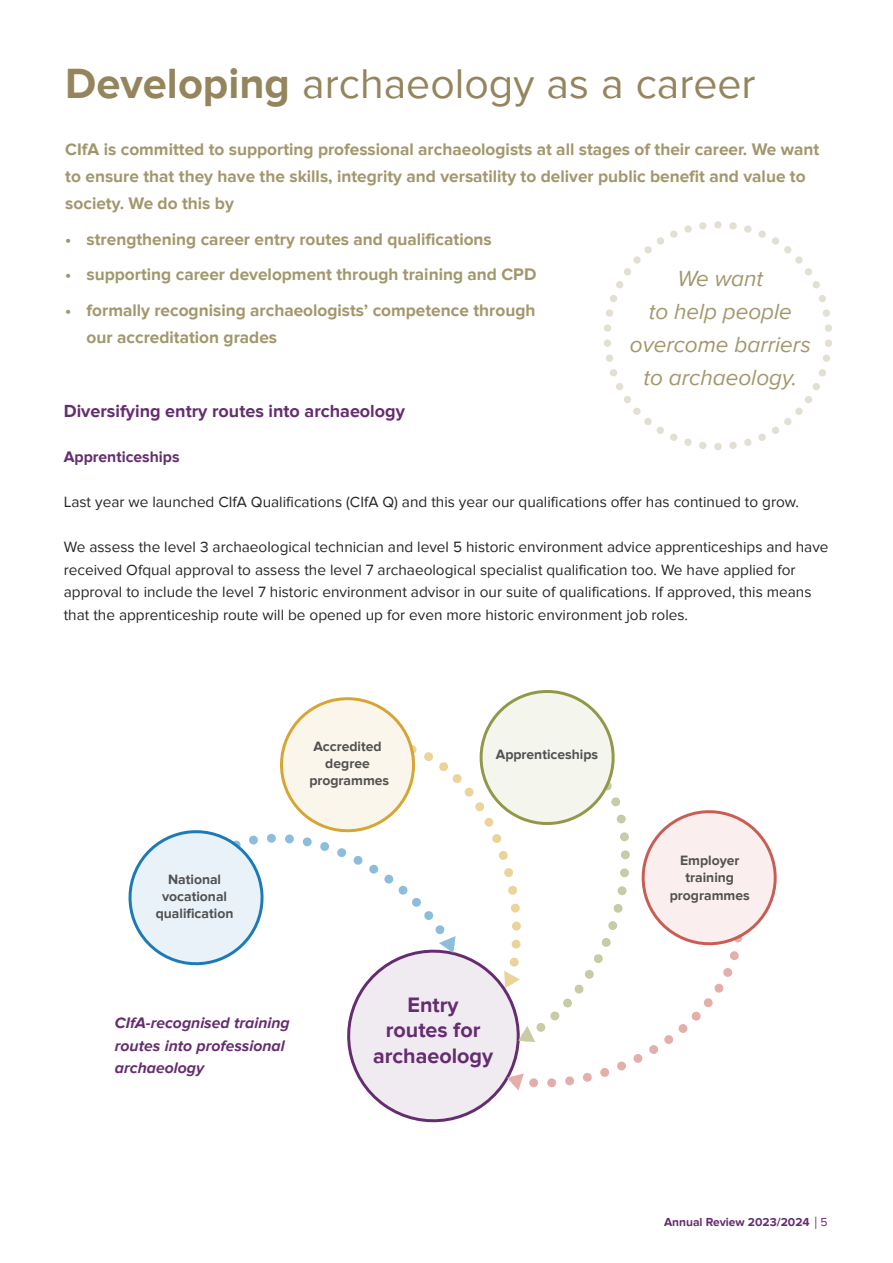
<style>
.page{position:relative;width:893px;height:1263px;background:#fff}
.page>*{position:absolute;margin:0;border:0;box-sizing:border-box;transform-origin:0 0}
.t1{font:42.75px "Proxima Nova";color:#94855d}
.t2{font:italic 22.5px/33px "Proxima Nova";color:#a2976c;text-align:center}
.t3{font:700 21.45px/25.3px "Proxima Nova";color:#652d6f;text-align:center}
.t4{font:700 18px "Proxima Nova";color:#652d6f}
.t5{font:700 17.25px/27px "Proxima Nova";color:#a2976c}
.t6{font:italic 700 15.75px/22.5px "Proxima Nova";color:#652d6f}
.t7{font:700 15.75px "Proxima Nova";color:#652d6f}
.t8{font:15.3px/22.5px "Proxima Nova";color:#272627}
.t9{font:700 13.95px/17.1px "Proxima Nova";color:#525152;text-align:center}
.t10{font:700 12px "Proxima Nova";color:#652d6f}
.s1{font-weight:700;font-size:43.5px}
.s2{font-weight:400}
</style>
<div class="page">
<svg style="left:624px;top:850px;width:115px;height:220px"></svg>
<svg style="left:632px;top:810px;width:145px;height:145px"></svg>
<svg style="left:128px;top:690px;width:496px;height:433px"></svg>
<svg style="left:604px;top:221px;width:228px;height:228px"></svg>
<svg style="left:714px;top:443px;width:8px;height:7px"></svg>
<h1 class="t1" style="left:65px;top:59px;width:692px"><span class="s1">Developing</span> archaeology as a career</h1>
<p class="t5" style="left:65px;top:136px;width:755px">CIfA is committed to supporting professional archaeologists at all stages of their career. We want to ensure that they have the skills, integrity and versatility to deliver public benefit and value to society. We do this by</p>
<p class="t5" style="left:65px;top:226px;width:428px">• strengthening career entry routes and qualifications</p>
<p class="t5" style="left:65px;top:261px;width:473px">• supporting career development through training and CPD</p>
<p class="t5" style="left:87px;top:297px;width:450px;text-indent:-21px">• formally recognising archaeologists’ competence through our accreditation grades</p>
<h2 class="t2" style="left:630px;top:263px;width:182px">We want<br>to help people overcome barriers to archaeology.</h2>
<p class="t4" style="left:64px;top:400px;width:343px">Diversifying entry routes into archaeology</p>
<p class="t7" style="left:64px;top:448px;width:117px">Apprenticeships</p>
<p class="t8" style="left:64px;top:491px;width:737px">Last year we launched CIfA Qualifications (CIfA Q) and this year our qualifications offer has continued to grow.</p>
<p class="t8" style="left:64px;top:536px;width:766px">We assess the level 3 archaeological technician and level 5 historic environment advice apprenticeships and have received Ofqual approval to assess the level 7 archaeological specialist qualification too. We have applied for approval to include the level 7 historic environment advisor in our suite of qualifications. If approved, this means that the apprenticeship route will be opened up for even more historic environment job roles.</p>
<p class="t9" style="left:309px;top:738px;width:81px">Accredited degree programmes</p>
<p class="t9" style="left:496px;top:746px;width:104px">Apprenticeships</p>
<p class="t9" style="left:156px;top:871px;width:79px">National vocational qualification</p>
<p class="t6" style="left:115px;top:1012px;width:176px">CIfA-recognised training routes into professional archaeology</p>
<h3 class="t3" style="left:373px;top:993px;width:121px">Entry<br>routes for archaeology</h3>
<p class="t9" style="left:670px;top:852px;width:81px">Employer training programmes</p>
<p class="t10" style="left:664px;top:1215px;width:165px">Annual Review 2023/2024 <span class="s2">5</span></p>
</div>
